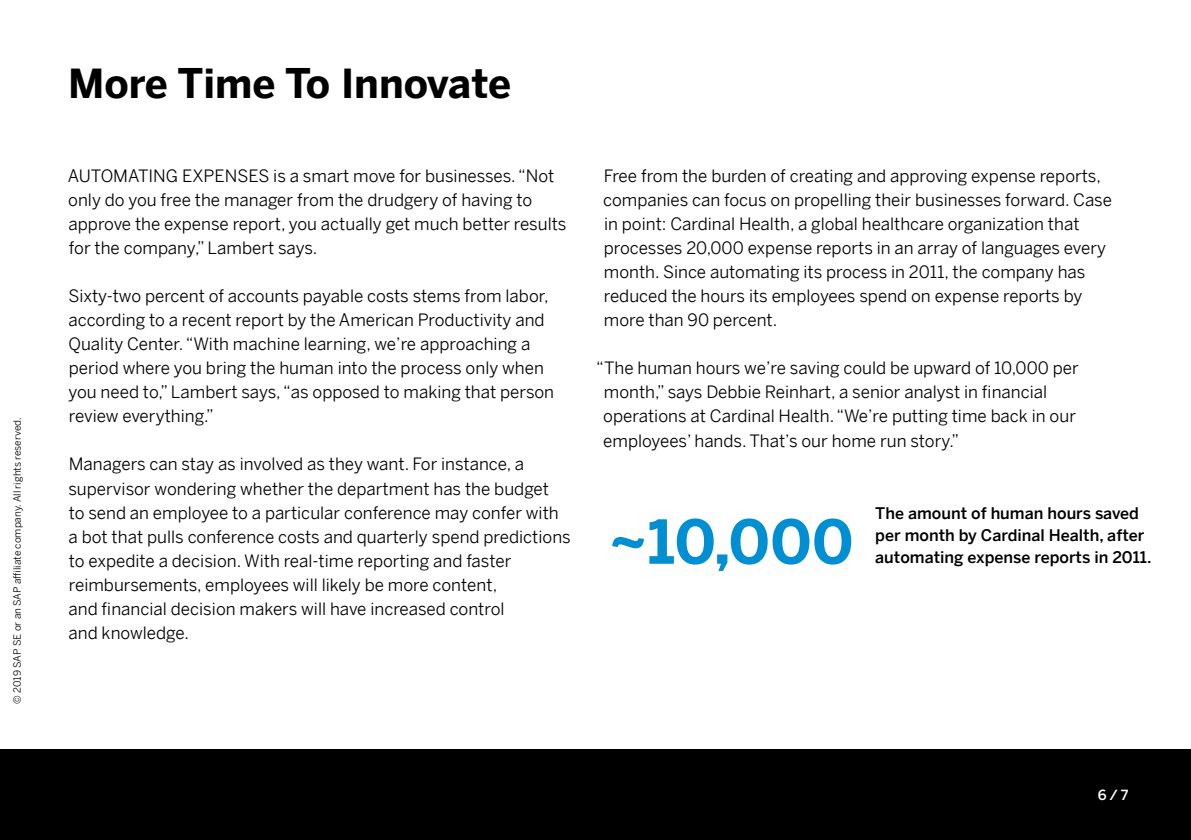
<style>
.page{position:relative;width:1191px;height:840px;background:#fff}
.page>*{position:absolute;margin:0;border:0;box-sizing:border-box;transform-origin:0 0}
.t1{font:700 60px "Benton Sans";color:#008fd3}
.t2{font:700 40px "Benton Sans";color:#000}
.t3{font:17px/24px "Benton Sans";color:#000}
.t4{font:500 16px/22px "Benton Sans";color:#000}
.t5{font:500 14px "Benton Sans";color:#fff}
.t6{font:10px "Benton Sans";color:#000}
</style>
<div class="page">
<div style="left:0;top:748px;width:1191px;height:91px;background:#000"></div>
<p class="t6" style="left:12px;top:703px;width:288px;rotate:-90deg">© 2019 SAP SE or an SAP affiliate company. All rights reserved.</p>
<h2 class="t2" style="left:68px;top:60px;width:445px">More Time To Innovate</h2>
<p class="t3" style="left:68px;top:164px;width:500px">AUTOMATING EXPENSES is a smart move for businesses. “Not only do you free the manager from the drudgery of having to approve the expense report, you actually get much better results for the company,” Lambert says.</p>
<p class="t3" style="left:68px;top:284px;width:487px">Sixty-two percent of accounts payable costs stems from labor, according to a recent report by the American Productivity and Quality Center. “With machine learning, we’re approaching a period where you bring the human into the process only when you need to,” Lambert says, “as opposed to making that person review everything.”</p>
<p class="t3" style="left:68px;top:452px;width:504px">Managers can stay as involved as they want. For instance, a supervisor wondering whether the department has the budget<br>to send an employee to a particular conference may confer with a bot that pulls conference costs and quarterly spend predictions to expedite a decision. With real-time reporting and faster reimbursements, employees will likely be more content,<br>and financial decision makers will have increased control<br>and knowledge.</p>
<p class="t3" style="left:603px;top:164px;width:510px">Free from the burden of creating and approving expense reports, companies can focus on propelling their businesses forward. Case in point: Cardinal Health, a global healthcare organization that processes 20,000 expense reports in an array of languages every month. Since automating its process in 2011, the company has reduced the hours its employees spend on expense reports by more than 90 percent.</p>
<p class="t3" style="left:603px;top:356px;width:477px;text-indent:-7px">“The human hours we’re saving could be upward of 10,000 per month,” says Debbie Reinhart, a senior analyst in financial operations at Cardinal Health. “We’re putting time back in our employees’ hands. That’s our home run story.”</p>
<h1 class="t1" style="left:609px;top:506px;width:246px">~10,000</h1>
<p class="t4" style="left:875px;top:502px;width:278px">The amount of human hours saved per month by Cardinal Health, after automating expense reports in 2011.</p>
<p class="t5" style="left:1097px;top:785px;width:32px">6 / 7</p>
</div>
